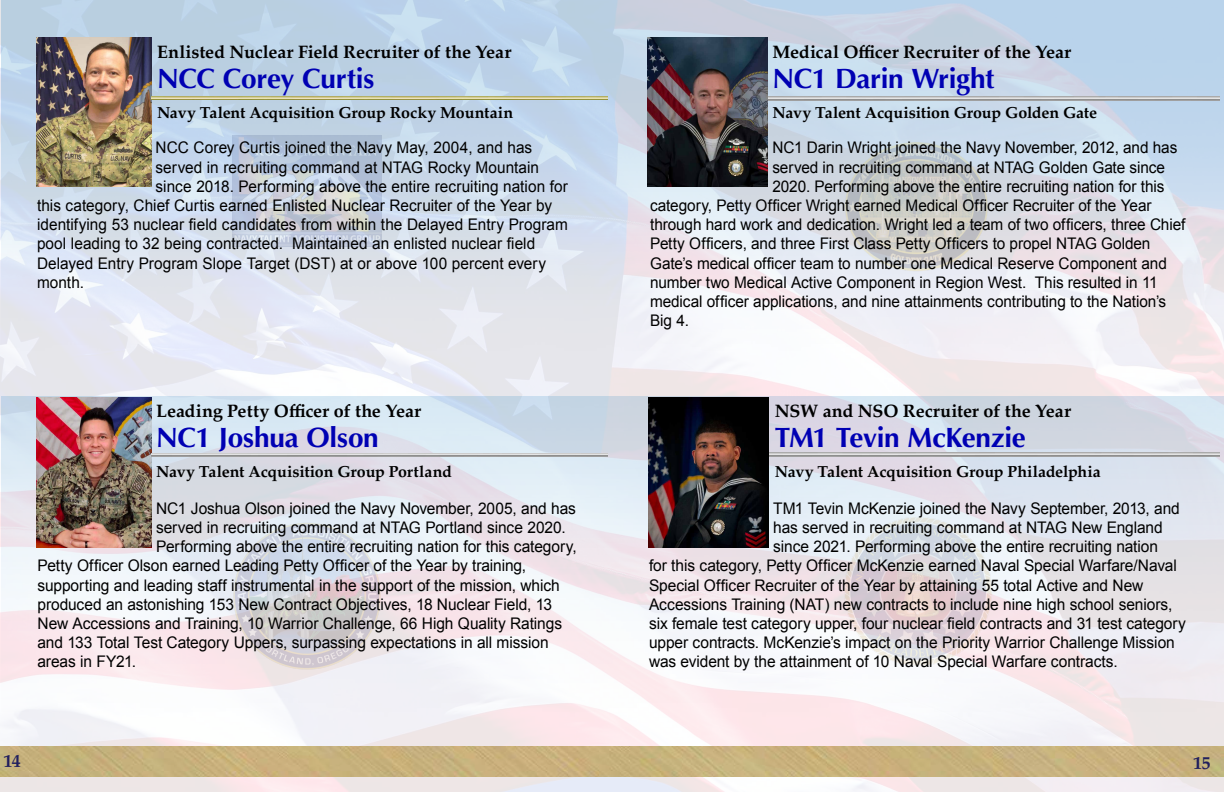
<style>
.page{position:relative;width:1224px;height:792px;background:#fff}
.page>*{position:absolute;margin:0;border:0;box-sizing:border-box;transform-origin:0 0}
.t1{font:700 28px "Optima";letter-spacing:-.015em;color:#0000b3}
.t2{font:700 18px "Palatino";letter-spacing:-.005em;color:#000}
.t3{font:700 18px "Palatino";color:#211f5e}
.t4{font:16px "Arial";letter-spacing:-.005em;color:#000}
.t5{font:16px "Arial";letter-spacing:-.005em;color:#000;scale:.96 1}
.t6{font:700 16px "Palatino";letter-spacing:-.01em;color:#000}
</style>
<div class="page">
<img style="left:1px;top:0;width:1223px;height:747px">
<img style="left:232px;top:136px;width:149px;height:111px">
<img style="left:36px;top:37px;width:115px;height:150px">
<img style="left:233px;top:521px;width:149px;height:149px">
<img style="left:37px;top:398px;width:115px;height:149px">
<img style="left:151px;top:453px;width:456px;height:3px">
<img style="left:844px;top:135px;width:149px;height:141px">
<img style="left:768px;top:96px;width:451px;height:4px">
<img style="left:648px;top:37px;width:120px;height:150px">
<img style="left:844px;top:517px;width:149px;height:149px">
<img style="left:0;top:747px;width:1224px;height:29px">
<img style="left:151px;top:97px;width:456px;height:3px">
<img style="left:769px;top:453px;width:450px;height:4px">
<img style="left:649px;top:398px;width:120px;height:149px">
<p class="t2" style="left:157px;top:37px;width:356px">Enlisted Nuclear Field Recruiter of the Year</p>
<h1 class="t1" style="left:157px;top:63px;width:219px">NCC Corey Curtis</h1>
<p class="t6" style="left:157px;top:99px;width:358px">Navy Talent Acquisition Group Rocky Mountain</p>
<p class="t5" style="left:156px;top:137px;width:394px">NCC Corey Curtis joined the Navy May, 2004, and has</p>
<p class="t5" style="left:156px;top:157px;width:401px">served in recruiting command at NTAG Rocky Mountain</p>
<p class="t5" style="left:156px;top:176px;width:431px">since 2018. Performing above the entire recruiting nation for</p>
<p class="t5" style="left:37px;top:195px;width:538px">this category, Chief Curtis earned Enlisted Nuclear Recruiter of the Year by</p>
<p class="t5" style="left:37px;top:214px;width:555px">identifying 53 nuclear field candidates from within the Delayed Entry Program</p>
<p class="t5" style="left:37px;top:233px;width:521px">pool leading to 32 being contracted. Maintained an enlisted nuclear field</p>
<p class="t5" style="left:37px;top:253px;width:532px">Delayed Entry Program Slope Target (DST) at or above 100 percent every</p>
<p class="t5" style="left:37px;top:272px;width:51px">month.</p>
<p class="t2" style="left:156px;top:396px;width:267px">Leading Petty Officer of the Year</p>
<h1 class="t1" style="left:156px;top:422px;width:224px">NC1 Joshua Olson</h1>
<p class="t6" style="left:156px;top:458px;width:297px">Navy Talent Acquisition Group Portland</p>
<p class="t4" style="left:156px;top:498px;width:421px">NC1 Joshua Olson joined the Navy November, 2005, and has</p>
<p class="t4" style="left:156px;top:517px;width:411px">served in recruiting command at NTAG Portland since 2020.</p>
<p class="t4" style="left:156px;top:536px;width:422px">Performing above the entire recruiting nation for this category,</p>
<p class="t4" style="left:37px;top:555px;width:490px">Petty Officer Olson earned Leading Petty Officer of the Year by training,</p>
<p class="t4" style="left:37px;top:574px;width:524px">supporting and leading staff instrumental in the support of the mission, which</p>
<p class="t4" style="left:37px;top:594px;width:516px">produced an astonishing 153 New Contract Objectives, 18 Nuclear Field, 13</p>
<p class="t4" style="left:37px;top:613px;width:526px">New Accessions and Training, 10 Warrior Challenge, 66 High Quality Ratings</p>
<p class="t4" style="left:37px;top:632px;width:513px">and 133 Total Test Category Uppers, surpassing expectations in all mission</p>
<p class="t4" style="left:37px;top:651px;width:100px">areas in FY21.</p>
<p class="t2" style="left:772px;top:36px;width:300px">Medical Officer Recruiter of the Year</p>
<h1 class="t1" style="left:772px;top:62px;width:223px">NC1 Darin Wright</h1>
<p class="t6" style="left:772px;top:98px;width:326px">Navy Talent Acquisition Group Golden Gate</p>
<p class="t5" style="left:772px;top:137px;width:423px">NC1 Darin Wright joined the Navy November, 2012, and has</p>
<p class="t5" style="left:772px;top:157px;width:411px">served in recruiting command at NTAG Golden Gate since</p>
<p class="t5" style="left:772px;top:176px;width:410px">2020. Performing above the entire recruiting nation for this</p>
<p class="t5" style="left:650px;top:195px;width:524px">category, Petty Officer Wright earned Medical Officer Recruiter of the Year</p>
<p class="t5" style="left:650px;top:214px;width:559px">through hard work and dedication. Wright led a team of two officers, three Chief</p>
<p class="t5" style="left:650px;top:233px;width:523px">Petty Officers, and three First Class Petty Officers to propel NTAG Golden</p>
<p class="t5" style="left:650px;top:253px;width:540px">Gate’s medical officer team to number one Medical Reserve Component and</p>
<p class="t5" style="left:650px;top:272px;width:530px">number two Medical Active Component in Region West. This resulted in 11</p>
<p class="t5" style="left:650px;top:291px;width:539px">medical officer applications, and nine attainments contributing to the Nation’s</p>
<p class="t5" style="left:650px;top:310px;width:42px">Big 4.</p>
<p class="t2" style="left:775px;top:395px;width:298px">NSW and NSO Recruiter of the Year</p>
<h1 class="t1" style="left:775px;top:421px;width:252px">TM1 Tevin McKenzie</h1>
<p class="t6" style="left:775px;top:458px;width:328px">Navy Talent Acquisition Group Philadelphia</p>
<p class="t4" style="left:773px;top:498px;width:408px">TM1 Tevin McKenzie joined the Navy September, 2013, and</p>
<p class="t4" style="left:773px;top:517px;width:391px">has served in recruiting command at NTAG New England</p>
<p class="t4" style="left:773px;top:536px;width:386px">since 2021. Performing above the entire recruiting nation</p>
<p class="t4" style="left:649px;top:555px;width:529px">for this category, Petty Officer McKenzie earned Naval Special Warfare/Naval</p>
<p class="t4" style="left:649px;top:574px;width:496px">Special Officer Recruiter of the Year by attaining 55 total Active and New</p>
<p class="t4" style="left:649px;top:594px;width:525px">Accessions Training (NAT) new contracts to include nine high school seniors,</p>
<p class="t4" style="left:649px;top:613px;width:538px">six female test category upper, four nuclear field contracts and 31 test category</p>
<p class="t4" style="left:649px;top:632px;width:527px">upper contracts. McKenzie’s impact on the Priority Warrior Challenge Mission</p>
<p class="t4" style="left:649px;top:651px;width:470px">was evident by the attainment of 10 Naval Special Warfare contracts.</p>
<p class="t3" style="left:3px;top:746px;width:19px">14</p>
<p class="t3" style="left:1193px;top:747px;width:19px">15</p>
</div>
